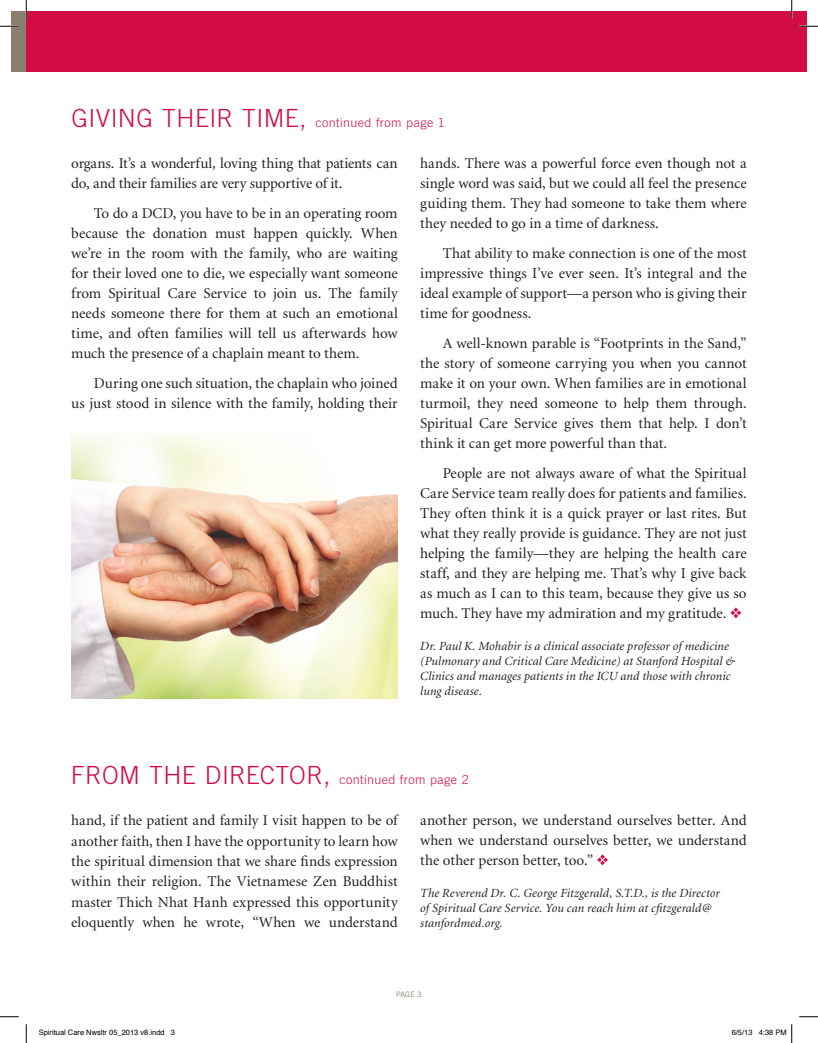
<style>
.page{position:relative;width:818px;height:1043px;background:#fff}
.page>*{position:absolute;margin:0;border:0;box-sizing:border-box;transform-origin:0 0}
.t1{font:15px/20px "Minion";color:#231f20;text-align:justify}
.t2{font:italic 12.5px/15px "Minion";letter-spacing:.005em;color:#231f20}
.t3{font:300 12.5px "Trade Gothic";letter-spacing:.035em;color:#d20d44}
.t4{font:7.5px "Helvetica";color:#000}
.t5{font:7.5px "Trade Gothic";color:#887f6f}
.s1{font-size:25px}
.s2{color:#d20d44}
</style>
<div class="page">
<div style="left:11px;top:11px;width:15px;height:61px;background:#887f6f"></div>
<div style="left:26px;top:11px;width:780px;height:61px;background:#d20d44"></div>
<img style="left:71px;top:434px;width:327px;height:264px">
<svg style="left:0;top:25px;width:19px;height:2px"></svg>
<svg style="left:799px;top:25px;width:19px;height:2px"></svg>
<svg style="left:0;top:1016px;width:19px;height:1px"></svg>
<svg style="left:799px;top:1016px;width:19px;height:1px"></svg>
<svg style="left:25px;top:0;width:2px;height:19px"></svg>
<svg style="left:25px;top:1024px;width:2px;height:18px"></svg>
<svg style="left:790px;top:0;width:2px;height:19px"></svg>
<svg style="left:791px;top:1024px;width:1px;height:18px"></svg>
<p class="t3" style="left:71px;top:116px;width:375px"><span class="s1">GIVING THEIR TIM E,</span> continued from page 1</p>
<p class="t1" style="left:71px;top:154px;width:328px">organs. It’s a wonderful, loving thing that patients can do, and their families are very supportive of it.</p>
<p class="t1" style="left:71px;top:204px;width:328px;text-indent:22px">To do a DCD, you have to be in an operating room because the donation must happen quickly. When we’re in the room with the family, who are waiting for their loved one to die, we especially want someone from Spiritual Care Service to join us. The family needs someone there for them at such an emotional time, and often families will tell us afterwards how much the presence of a chaplain meant to them.</p>
<p class="t1" style="left:71px;top:374px;width:328px;text-align:right">During one such situation, the chaplain who joined<br>us just stood in silence with the family, holding their</p>
<p class="t1" style="left:420px;top:154px;width:328px">hands. There was a powerful force even though not a single word was said, but we could all feel the presence guiding them. They had someone to take them where they needed to go in a time of darkness.</p>
<p class="t1" style="left:420px;top:244px;width:328px;text-indent:22px">That ability to make connection is one of the most impressive things I’ve ever seen. It’s integral and the ideal example of support—a person who is giving their time for goodness.</p>
<p class="t1" style="left:420px;top:334px;width:328px;text-indent:22px">A well-known parable is “Footprints in the Sand,” the story of someone carrying you when you cannot make it on your own. When families are in emotional turmoil, they need someone to help them through.<br>Spiritual Care Service gives them that help. I don’t think it can get more powerful than that.</p>
<p class="t1" style="left:420px;top:464px;width:328px;text-indent:22px">People are not always aware of what the Spiritual Care Service team really does for patients and families.<br>They often think it is a quick prayer or last rites. But what they really provide is guidance. They are not just helping the family—they are helping the health care staff, and they are helping me. That’s why I give back as much as I can to this team, because they give us so much. They have my admiration and my gratitude. <span class="s2">❖</span></p>
<p class="t2" style="left:420px;top:638px;width:316px">Dr. Paul K. Mohabir is a clinical associate professor of medicine (Pulmonary and Critical Care Medicine) at Stanford Hospital &amp; Clinics and manages patients in the ICU and those with chronic lung disease.</p>
<p class="t3" style="left:71px;top:772px;width:399px"><span class="s1">FROM THE DIRECTOR,</span> continued from page 2</p>
<p class="t1" style="left:71px;top:810px;width:328px;line-height:20.4px">hand, if the patient and family I visit happen to be of another faith, then I have the opportunity to learn how the spiritual dimension that we share finds expression within their religion. The Vietnamese Zen Buddhist master Thich Nhat Hanh expressed this opportunity eloquently when he wrote, “When we understand</p>
<p class="t1" style="left:420px;top:810px;width:328px">another person, we understand ourselves better. And when we understand ourselves better, we understand the other person better, too.” <span class="s2">❖</span></p>
<p class="t2" style="left:420px;top:885px;width:301px">The Reverend Dr. C. George Fitzgerald, S.T.D., is the Director of Spiritual Care Service. You can reach him at cfitzgerald@ stanfordmed.org.</p>
<p class="t5" style="left:396px;top:989px;width:27px">PAGE 3</p>
<p class="t4" style="left:39px;top:1027px;width:138px">Spiritual Care Nwsltr 05_2013 v8.indd 3</p>
<p class="t4" style="left:731px;top:1027px;width:57px">6/5/13 4:38 PM</p>
</div>
